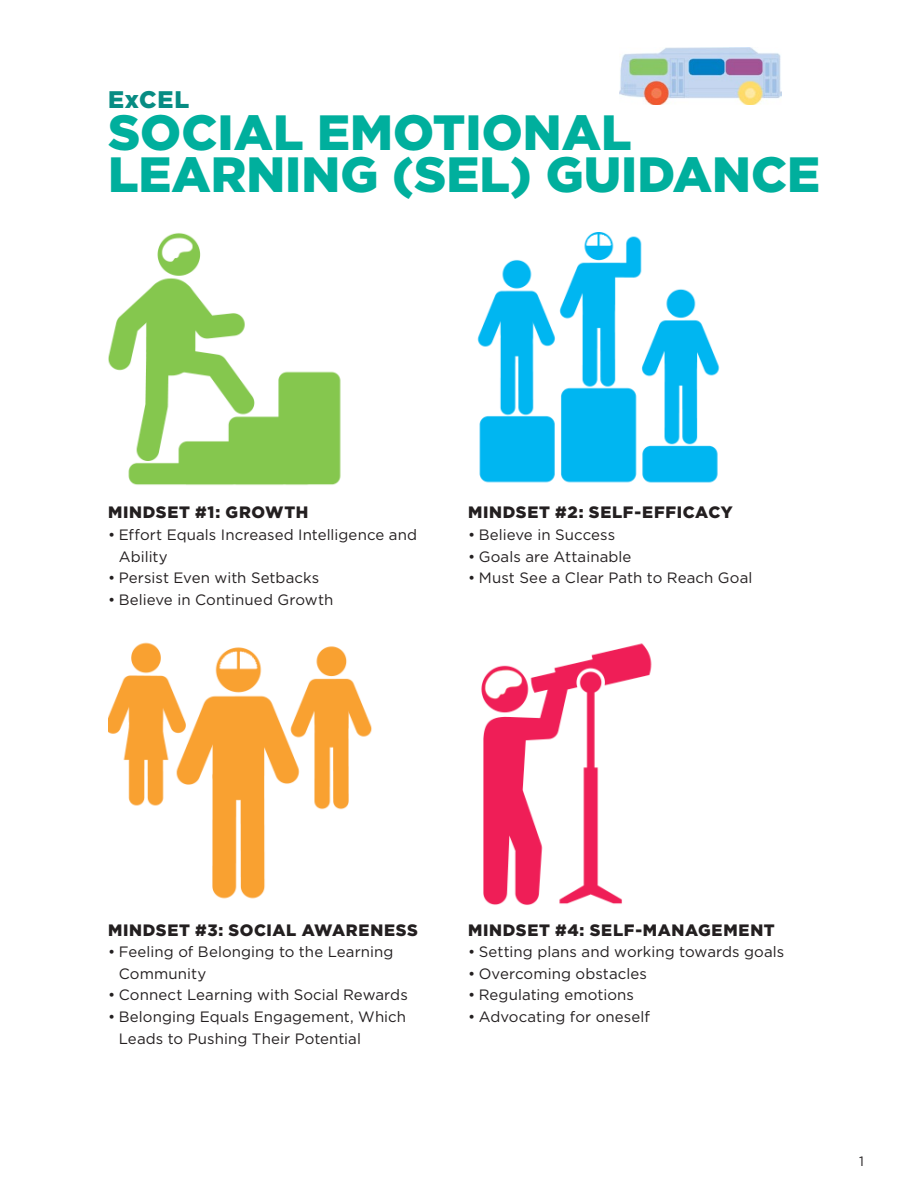
<style>
.page{position:relative;width:918px;height:1188px;background:#fff}
.page>*{position:absolute;margin:0;border:0;box-sizing:border-box;transform-origin:0 0}
.t1{font:900 49.5px/42px "Gotham";color:#00af9d}
.t2{font:900 24px "Gotham";letter-spacing:.03em;color:#078c83}
.t3{font:900 16.5px "Gotham";letter-spacing:.04em;color:#231f20}
.t4{font:15px/21.6px "Gotham";letter-spacing:.005em;color:#231f20}
.t5{font:13.5px "Gotham";color:#231f20}
</style>
<div class="page">
<img style="left:620px;top:47px;width:162px;height:58px">
<img style="left:108px;top:232px;width:612px;height:667px">
<svg style="left:108px;top:489px;width:612px;height:133px"></svg>
<h2 class="t2" style="left:108px;top:86px;width:83px">ExCEL</h2>
<h1 class="t1" style="left:108px;top:110px;width:714px">SOCIAL EMOTIONAL<br>LEARNING (SEL) GUIDANCE</h1>
<p class="t3" style="left:108px;top:503px;width:202px">MINDSET #1: GROWTH</p>
<p class="t4" style="left:119px;top:524px;width:300px;text-indent:-11px">• Effort Equals Increased Intelligence and<br>Ability</p>
<p class="t4" style="left:108px;top:567px;width:213px">• Persist Even with Setbacks</p>
<p class="t4" style="left:108px;top:588px;width:227px">• Believe in Continued Growth</p>
<p class="t3" style="left:468px;top:503px;width:266px">MINDSET #2: SELF-EFFICACY</p>
<p class="t4" style="left:468px;top:524px;width:149px">• Believe in Success</p>
<p class="t4" style="left:468px;top:545px;width:165px">• Goals are Attainable</p>
<p class="t4" style="left:468px;top:567px;width:286px">• Must See a Clear Path to Reach Goal</p>
<p class="t3" style="left:108px;top:920px;width:311px">MINDSET #3: SOCIAL AWARENESS</p>
<p class="t4" style="left:119px;top:941px;width:276px;text-indent:-11px">• Feeling of Belonging to the Learning<br>Community</p>
<p class="t4" style="left:108px;top:984px;width:301px">• Connect Learning with Social Rewards</p>
<p class="t4" style="left:119px;top:1006px;width:289px;text-indent:-11px">• Belonging Equals Engagement, Which<br>Leads to Pushing Their Potential</p>
<p class="t3" style="left:468px;top:920px;width:308px">MINDSET #4: SELF-MANAGEMENT</p>
<p class="t4" style="left:468px;top:941px;width:318px">• Setting plans and working towards goals</p>
<p class="t4" style="left:468px;top:962px;width:180px">• Overcoming obstacles</p>
<p class="t4" style="left:468px;top:984px;width:168px">• Regulating emotions</p>
<p class="t4" style="left:468px;top:1006px;width:183px">• Advocating for oneself</p>
<p class="t5" style="left:859px;top:1154px;width:6px">1</p>
</div>
